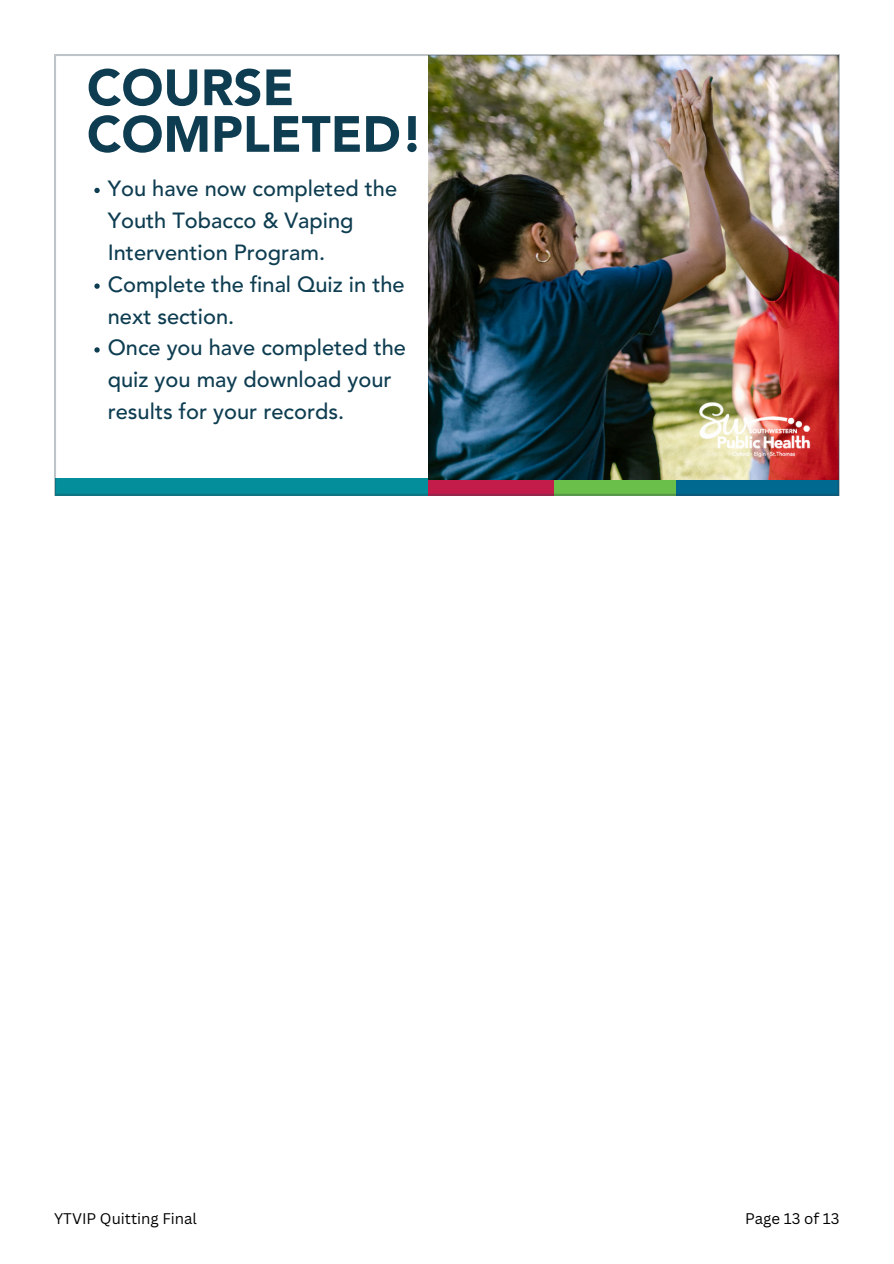
<style>
.page{position:relative;width:894px;height:1264px;background:#fff}
.page>*{position:absolute;margin:0;border:0;box-sizing:border-box;transform-origin:0 0}
.t1{font:900 50.4px/46.7px "Avenir LT Std";color:#0e3d51}
.t2{font:500 21.75px/32px "Avenir LT Std";color:#0e3d51}
.t3{font:15px "Canva Sans";color:#000}
</style>
<div class="page">
<img style="left:54px;top:54px;width:785px;height:441px">
<p class="t1" style="left:87px;top:69px;width:337px">COURSE<br>COMPLETED!</p>
<h1 class="t2" style="left:108px;top:174px;width:291px">You have now completed the<br>Youth Tobacco &amp; Vaping<br>Intervention Program.</h1>
<p class="t2" style="left:108px;top:270px;width:298px">Complete the final Quiz in the next section.</p>
<p class="t2" style="left:108px;top:334px;width:300px">Once you have completed the quiz you may download your results for your records.</p>
<p class="t3" style="left:54px;top:1207px;width:144px">YTVIP Quitting Final</p>
<p class="t3" style="left:744px;top:1207px;width:96px">Page 13 of 13</p>
</div>
